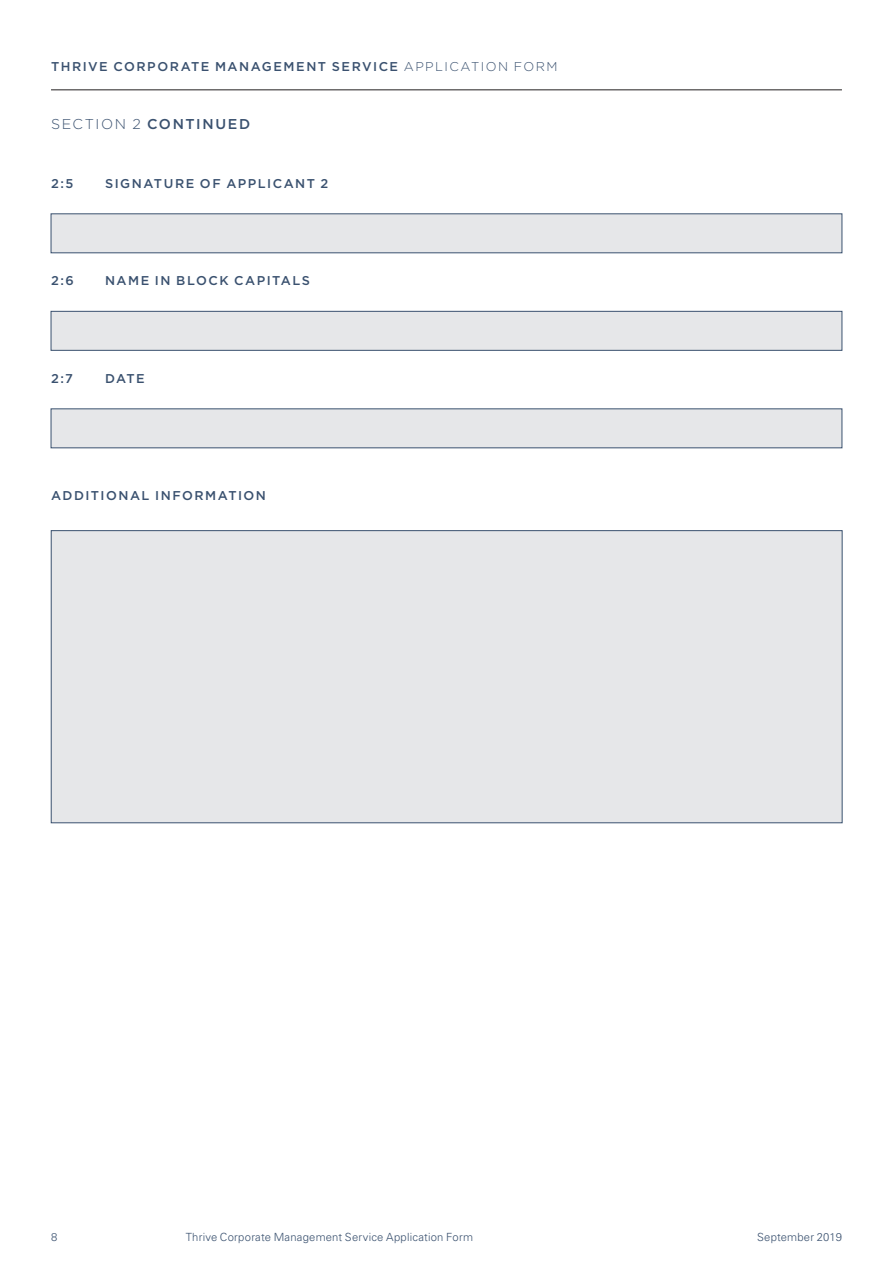
<style>
.page{position:relative;width:893px;height:1263px;background:#fff}
.page>*{position:absolute;margin:0;border:0;box-sizing:border-box;transform-origin:0 0}
.Gotham_9_5{font:500 14.25px "Gotham";letter-spacing:.115em;color:#3a516f}
.Gotham_8_5{font:500 12.75px "Gotham";letter-spacing:.115em;color:#3a516f}
.Univers_7_5{font:300 11.25px "Univers";letter-spacing:.02em;color:#3a516f}
.s1{font-weight:300}
</style>
<div class="page">
<hr style="left:51px;top:90px;width:791px;height:1px;background:#231f20">
<div style="left:51px;top:530px;width:791px;height:293px;background:#e6e7e9;border:1px solid #3a516f"></div>
<div style="left:51px;top:214px;width:791px;height:39px;background:#e6e7e9;border:1px solid #3a516f"></div>
<div style="left:51px;top:311px;width:791px;height:39px;background:#e6e7e9;border:1px solid #3a516f"></div>
<div style="left:51px;top:409px;width:791px;height:39px;background:#e6e7e9"></div>
<p class="Gotham_8_5" style="left:51px;top:58px;width:508px">THRIVE CORPORATE MANAGEMENT SERVICE <span class="s1">APPLICATION FORM</span></p>
<p class="Gotham_9_5" style="left:51px;top:115px;width:201px"><span class="s1">SECTION 2</span> CONTINUED</p>
<p class="Gotham_8_5" style="left:51px;top:175px;width:24px">2:5</p>
<p class="Gotham_8_5" style="left:105px;top:175px;width:225px">SIGNATURE OF APPLICANT 2</p>
<p class="Gotham_8_5" style="left:51px;top:272px;width:24px">2:6</p>
<p class="Gotham_8_5" style="left:105px;top:272px;width:207px">NAME IN BLOCK CAPITALS</p>
<p class="Gotham_8_5" style="left:51px;top:370px;width:23px">2:7</p>
<p class="Gotham_8_5" style="left:105px;top:370px;width:41px">DATE</p>
<p class="Gotham_8_5" style="left:51px;top:487px;width:216px">ADDITIONAL INFORMATION</p>
<p class="Univers_7_5" style="left:51px;top:1230px;width:8px">8</p>
<p class="Univers_7_5" style="left:186px;top:1230px;width:289px">Thrive Corporate Management Service Application Form</p>
<p class="Univers_7_5" style="left:757px;top:1230px;width:86px">September 2019</p>
</div>
